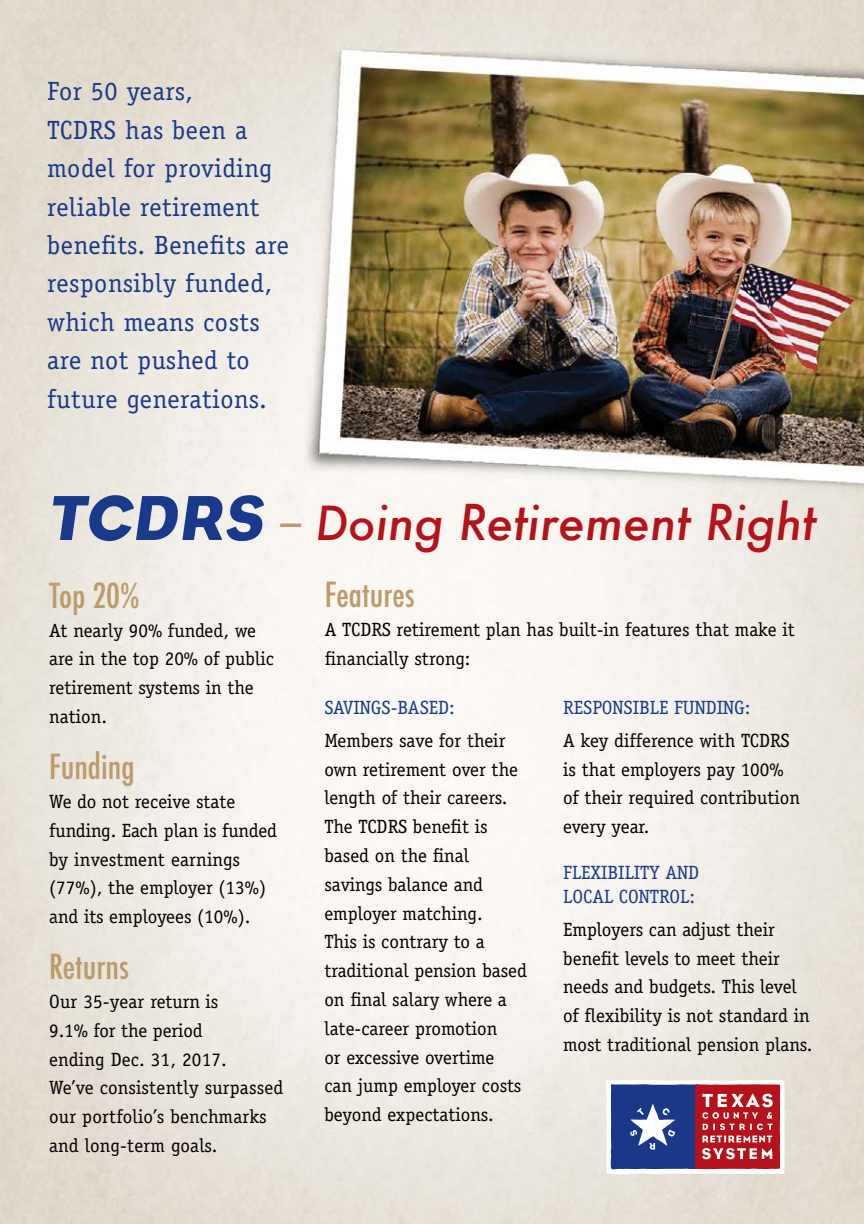
<style>
.page{position:relative;width:864px;height:1224px;background:#fff}
.page>*{position:absolute;margin:0;border:0;box-sizing:border-box;transform-origin:0 0}
.t1{font:italic 500 48px "Futura";color:#b5121b}
.t2{font:500 condensed 33.6px "Futura";color:#bc9b6a}
.t3{font:26.4px/38.4px "Officina Serif";letter-spacing:.02em;color:#19398a}
.t4{font:19.2px/28.8px "Officina Serif";color:#000}
.t5{font:19.2px/24px "Officina Serif";color:#19398a}
.s1{font-family:"Eagle";font-weight:400;font-style:normal;font-size:64.8px;color:#19398a}
.s2{font-size:40.8px;color:#bc9b6a}
.s3{font-size:45.6px}
</style>
<div class="page">
<img style="left:0;top:0;width:864px;height:1224px">
<svg style="left:606px;top:1080px;width:179px;height:94px"></svg>
<h3 class="t3" style="left:47px;top:72px;width:243px">For 50 years,<br>TCDRS has been a model for providing reliable retirement benefits. Benefits are responsibly funded, which means costs are not pushed to future generations.</h3>
<h1 class="t1" style="left:47px;top:489px;width:771px"><span class="s1">TCDRS</span> <span class="s2">–</span> <span class="s3">Do</span>ing Retirement Right</h1>
<h2 class="t2" style="left:49px;top:574px;width:92px">Top 20%</h2>
<p class="t4" style="left:49px;top:616px;width:226px">At nearly 90% funded, we are in the top 20% of public retirement systems in the nation.</p>
<h2 class="t2" style="left:49px;top:745px;width:87px">Funding</h2>
<p class="t4" style="left:49px;top:787px;width:229px">We do not receive state funding. Each plan is funded by investment earnings (77%), the employer (13%) and its employees (10%).</p>
<h2 class="t2" style="left:49px;top:945px;width:81px">Returns</h2>
<p class="t4" style="left:49px;top:987px;width:236px">Our 35-year return is<br>9.1% for the period<br>ending Dec. 31, 2017.<br>We’ve consistently surpassed our portfolio’s benchmarks and long-term goals.</p>
<h2 class="t2" style="left:325px;top:573px;width:91px">Features</h2>
<p class="t4" style="left:325px;top:615px;width:472px">A TCDRS retirement plan has built-in features that make it financially strong:</p>
<p class="t5" style="left:324px;top:695px;width:132px">SAVINGS-BASED:</p>
<p class="t4" style="left:324px;top:726px;width:204px">Members save for their own retirement over the length of their careers.<br>The TCDRS benefit is based on the final savings balance and employer matching.<br>This is contrary to a traditional pension based on final salary where a late-career promotion<br>or excessive overtime<br>can jump employer costs beyond expectations.</p>
<p class="t5" style="left:563px;top:695px;width:189px">RESPONSIBLE FUNDING:</p>
<p class="t4" style="left:563px;top:726px;width:238px">A key difference with TCDRS is that employers pay 100% of their required contribution every year.</p>
<p class="t5" style="left:563px;top:860px;width:138px">FLEXIBILITY AND<br>LOCAL CONTROL:</p>
<p class="t4" style="left:563px;top:915px;width:251px">Employers can adjust their benefit levels to meet their needs and budgets. This level of flexibility is not standard in most traditional pension plans.</p>
</div>
